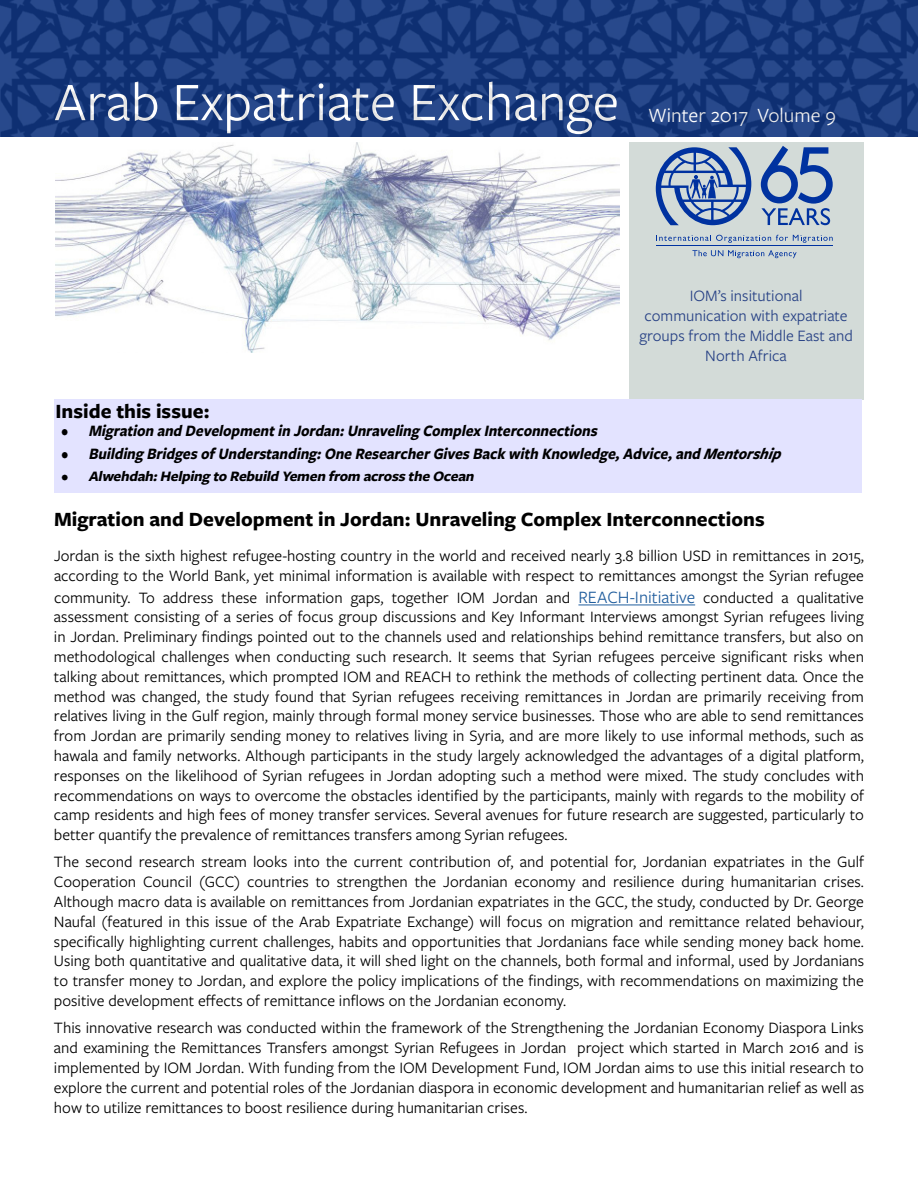
<style>
.page{position:relative;width:918px;height:1188px;background:#fff}
.page>*{position:absolute;margin:0;border:0;box-sizing:border-box;transform-origin:0 0}
.t1{font:56.25px "Freight Sans Pro";color:#fff}
.t2{font:700 21px "Freight Sans Pro";color:#000}
.t3{font:21px "Freight Sans Pro";color:#fff}
.t4{font:16.5px/19.8px "Freight Sans Pro";color:#000;text-align:justify}
.t5{font:italic 700 16.5px "Freight Sans Pro";color:#000;scale:.91 1}
.t6{font:16.5px/19.8px "Freight Sans Pro";color:#274185;text-align:center}
.t7{font:italic 700 15px "Freight Sans Pro";color:#000}
.s1{font-style:normal}
.s2{font-weight:400;font-style:normal}
.s3{font-style:inherit}
.s4{font-size:18px;color:#215e9e}
</style>
<div class="page">
<div style="left:0;top:0;width:918px;height:137px;background:linear-gradient(to right,#1b3c7f,#1b3c7f)"></div>
<img style="left:56px;top:143px;width:563px;height:209px">
<div style="left:629px;top:142px;width:234px;height:258px;background:#d3dbd8"></div>
<hr style="left:578px;top:605px;width:117px;height:1px;background:#215e9e">
<div style="left:54px;top:400px;width:808px;height:93px;background:#e3e3ff"></div>
<hr style="left:656px;top:245px;width:177px;height:1px;background:#0032a0">
<svg style="left:656px;top:147px;width:95px;height:78px"></svg>
<svg style="left:761px;top:146px;width:72px;height:79px"></svg>
<svg style="left:656px;top:235px;width:177px;height:8px"></svg>
<svg style="left:692px;top:250px;width:105px;height:8px"></svg>
<h1 class="t1" style="left:54px;top:64px;width:567px">Arab Expatriate Exchange</h1>
<p class="t3" style="left:648px;top:101px;width:190px">Winter 2017 Volume 9</p>
<p class="t6" style="left:639px;top:285px;width:215px">IOM’s insitutional communication with expatriate groups from the Middle East and<br>North Africa</p>
<p class="t2" style="left:56px;top:397px;width:156px">Inside this issue:</p>
<p class="t5" style="left:62px;top:420px;width:595px"><span class="s1">•</span> Migration and Developmentin Jordan:Unraveling ComplexInterconnections</p>
<p class="t5" style="left:62px;top:442px;width:792px"><span class="s2">•</span> Building BridgesofUnderstanding:One ResearcherGivesBack with Knowledge,Advice,and <span class="s3">Mentorship</span></p>
<p class="t7" style="left:62px;top:466px;width:417px"><span class="s2">•</span> Alwehdah:Helping to Rebuild Yemen from acrossthe Ocean</p>
<p class="t2" style="left:54px;top:504px;width:712px">Migration and Development in Jordan: Unraveling Complex Interconnections</p>
<p class="t4" style="left:54px;top:545px;width:812px">Jordan is the sixth highest refugee-hosting country in the world and received nearly 3.8 billion USD in remittances in 2015, according to the World Bank, yet minimal information is available with respect to remittances amongst the Syrian refugee</p>
<p class="t4" style="left:54px;top:587px;width:812px">community. To address these information gaps, together IOM Jordan and <span class="s4">REACH-Initiative</span> conducted a qualitative assessment consisting of a series of focus group discussions and Key Informant Interviews amongst Syrian refugees living in Jordan. Preliminary findings pointed out to the channels used and relationships behind remittance transfers, but also on methodological challenges when conducting such research. It seems that Syrian refugees perceive significant risks when talking about remittances, which prompted IOM and REACH to rethink the methods of collecting pertinent data. Once the method was changed, the study found that Syrian refugees receiving remittances in Jordan are primarily receiving from relatives living in the Gulf region, mainly through formal money service businesses. Those who are able to send remittances from Jordan are primarily sending money to relatives living in Syria, and are more likely to use informal methods, such as hawala and family networks. Although participants in the study largely acknowledged the advantages of a digital platform, responses on the likelihood of Syrian refugees in Jordan adopting such a method were mixed. The study concludes with recommendations on ways to overcome the obstacles identified by the participants, mainly with regards to the mobility of camp residents and high fees of money transfer services. Several avenues for future research are suggested, particularly to better quantify the prevalence of remittances transfers among Syrian refugees.</p>
<p class="t4" style="left:54px;top:852px;width:812px">The second research stream looks into the current contribution of, and potential for, Jordanian expatriates in the Gulf Cooperation Council (GCC) countries to strengthen the Jordanian economy and resilience during humanitarian crises.<br>Although macro data is available on remittances from Jordanian expatriates in the GCC, the study, conducted by Dr. George Naufal (featured in this issue of the Arab Expatriate Exchange) will focus on migration and remittance related behaviour, specifically highlighting current challenges, habits and opportunities that Jordanians face while sending money back home.<br>Using both quantitative and qualitative data, it will shed light on the channels, both formal and informal, used by Jordanians to transfer money to Jordan, and explore the policy implications of the findings, with recommendations on maximizing the positive development effects of remittance inflows on the Jordanian economy.</p>
<p class="t4" style="left:54px;top:1017px;width:812px">This innovative research was conducted within the framework of the Strengthening the Jordanian Economy Diaspora Links and examining the Remittances Transfers amongst Syrian Refugees in Jordan project which started in March 2016 and is implemented by IOM Jordan. With funding from the IOM Development Fund, IOM Jordan aims to use this initial research to explore the current and potential roles of the Jordanian diaspora in economic development and humanitarian relief as well as how to utilize remittances to boost resilience during humanitarian crises.</p>
</div>
